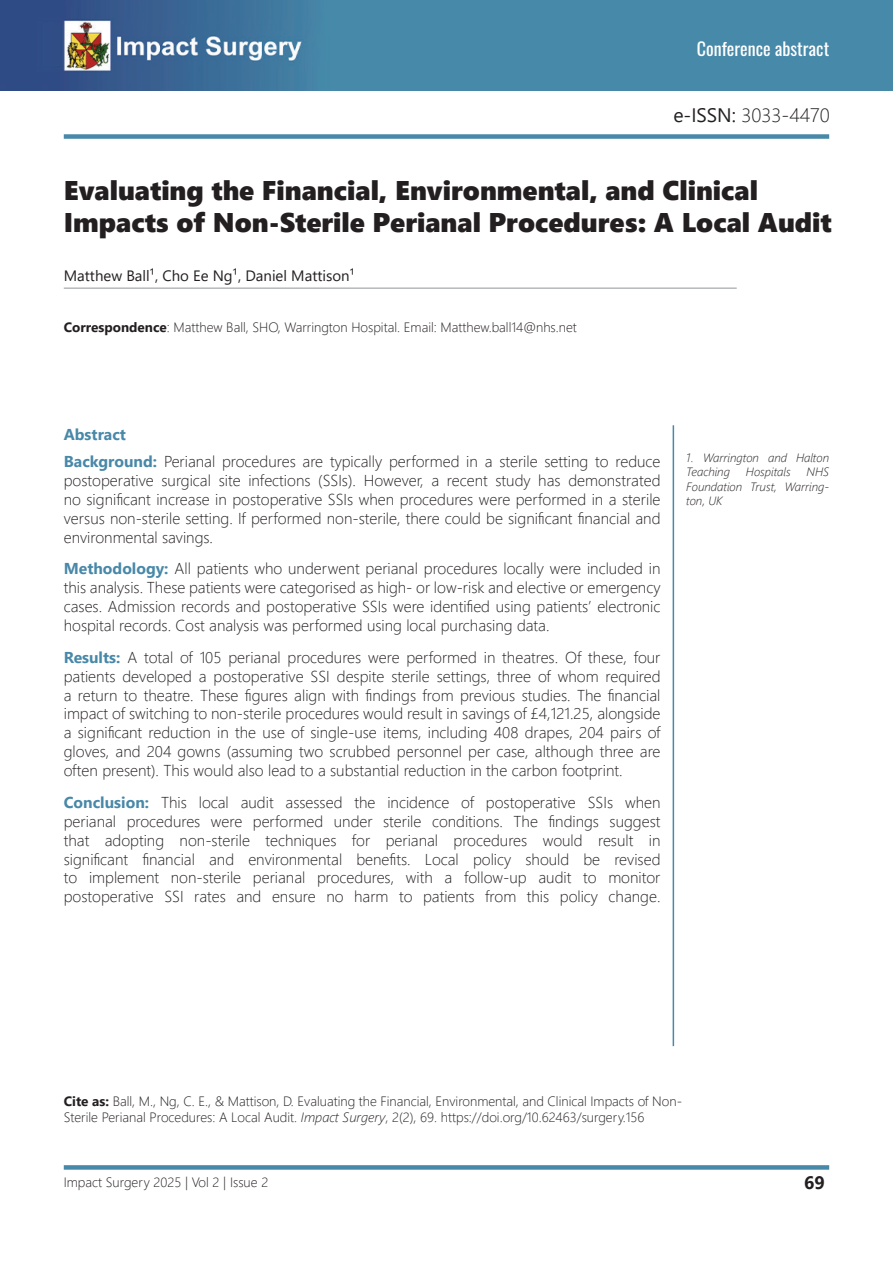
<style>
.page{position:relative;width:893px;height:1263px;background:#fff}
.page>*{position:absolute;margin:0;border:0;box-sizing:border-box;transform-origin:0 0}
.t1{font:27px/32.4px "Segoe UI Black";color:#231f20}
.t2{font:300 19.5px "Segoe UI";color:#231f20}
.t3{font:18px "Oswald";color:#fff}
.t4{font:700 18px "Segoe UI";color:#231f20}
.t5{font:300 15.75px/18.9px "Segoe UI";color:#231f20;text-align:justify}
.t6{font:15px "Segoe UI";color:#231f20}
.t7{font:300 13.5px/16.2px "Segoe UI";color:#231f20}
.t8{font:italic 300 12px/14.4px "Segoe UI";color:#231f20}
.s1{font-weight:400}
.s2{font-weight:700}
.s3{font-weight:700;color:#4888a8}
.s4{font-style:italic}
</style>
<div class="page">
<img style="left:0;top:0;width:893px;height:91px">
<div style="left:64px;top:1165px;width:765px;height:5px;background:#4888a8"></div>
<hr style="left:64px;top:288px;width:673px;height:1px;background:#939598">
<div style="left:64px;top:134px;width:765px;height:5px;background:#4888a8"></div>
<hr style="left:673px;top:425px;width:1px;height:621px;background:#4888a8">
<p class="t3" style="left:697px;top:33px;width:134px">Conference abstract</p>
<p class="t2" style="left:673px;top:96px;width:158px"><span class="s1">e-ISSN:</span> 3033-4470</p>
<h1 class="t1" style="left:64px;top:172px;width:769px">Evaluating the Financial, Environmental, and Clinical<br>Impacts of Non-Sterile Perianal Procedures: A Local Audit</h1>
<p class="t6" style="left:64px;top:261px;width:293px">Matthew Ball¹, Cho Ee Ng¹, Daniel Mattison¹</p>
<p class="t7" style="left:64px;top:317px;width:515px"><span class="s2">Correspondence</span>: Matthew Ball, SHO, Warrington Hospital. Email: Matthew.ball14@nhs.net</p>
<p class="t5" style="left:64px;top:419px;width:598px;line-height:27.5px"><span class="s3">Abstract<br>Background:</span> Perianal procedures are typically performed in a sterile setting to reduce</p>
<p class="t5" style="left:64px;top:469px;width:598px">postoperative surgical site infections (SSIs). However, a recent study has demonstrated no significant increase in postoperative SSIs when procedures were performed in a sterile versus non-sterile setting. If performed non-sterile, there could be significant financial and environmental savings.</p>
<p class="t5" style="left:64px;top:558px;width:598px"><span class="s3">Methodology:</span> All patients who underwent perianal procedures locally were included in this analysis. These patients were categorised as high- or low-risk and elective or emergency cases. Admission records and postoperative SSIs were identified using patients’ electronic hospital records. Cost analysis was performed using local purchasing data.</p>
<p class="t5" style="left:64px;top:646px;width:598px"><span class="s3">Results:</span> A total of 105 perianal procedures were performed in theatres. Of these, four patients developed a postoperative SSI despite sterile settings, three of whom required a return to theatre. These figures align with findings from previous studies. The financial impact of switching to non-sterile procedures would result in savings of £4,121.25, alongside a significant reduction in the use of single-use items, including 408 drapes, 204 pairs of gloves, and 204 gowns (assuming two scrubbed personnel per case, although three are often present). This would also lead to a substantial reduction in the carbon footprint.</p>
<p class="t5" style="left:64px;top:791px;width:598px"><span class="s3">Conclusion:</span> This local audit assessed the incidence of postoperative SSIs when perianal procedures were performed under sterile conditions. The findings suggest that adopting non-sterile techniques for perianal procedures would result in significant financial and environmental benefits. Local policy should be revised to implement non-sterile perianal procedures, with a follow-up audit to monitor postoperative SSI rates and ensure no harm to patients from this policy change.</p>
<p class="t8" style="left:686px;top:448px;width:144px">1. Warrington and Halton<br>Teaching</p>
<p class="t8" style="left:746px;top:463px;width:46px">Hospitals</p>
<p class="t8" style="left:686px;top:463px;width:144px;text-align:justify;text-indent:120px">NHS Foundation Trust, Warring&shy;ton, UK</p>
<p class="t7" style="left:64px;top:1092px;width:620px"><span class="s2">Cite as:</span> Ball, M., Ng, C. E., &amp; Mattison, D. Evaluating the Financial, Environmental, and Clinical Impacts of Non-<br>Sterile Perianal Procedures: A Local Audit. <span class="s4">Impact Surgery</span>, 2(2), 69. https://doi.org/10.62463/surgery.156</p>
<p class="t7" style="left:64px;top:1172px;width:206px">Impact Surgery 2025 | Vol 2 | Issue 2</p>
<p class="t4" style="left:804px;top:1165px;width:22px">69</p>
</div>
